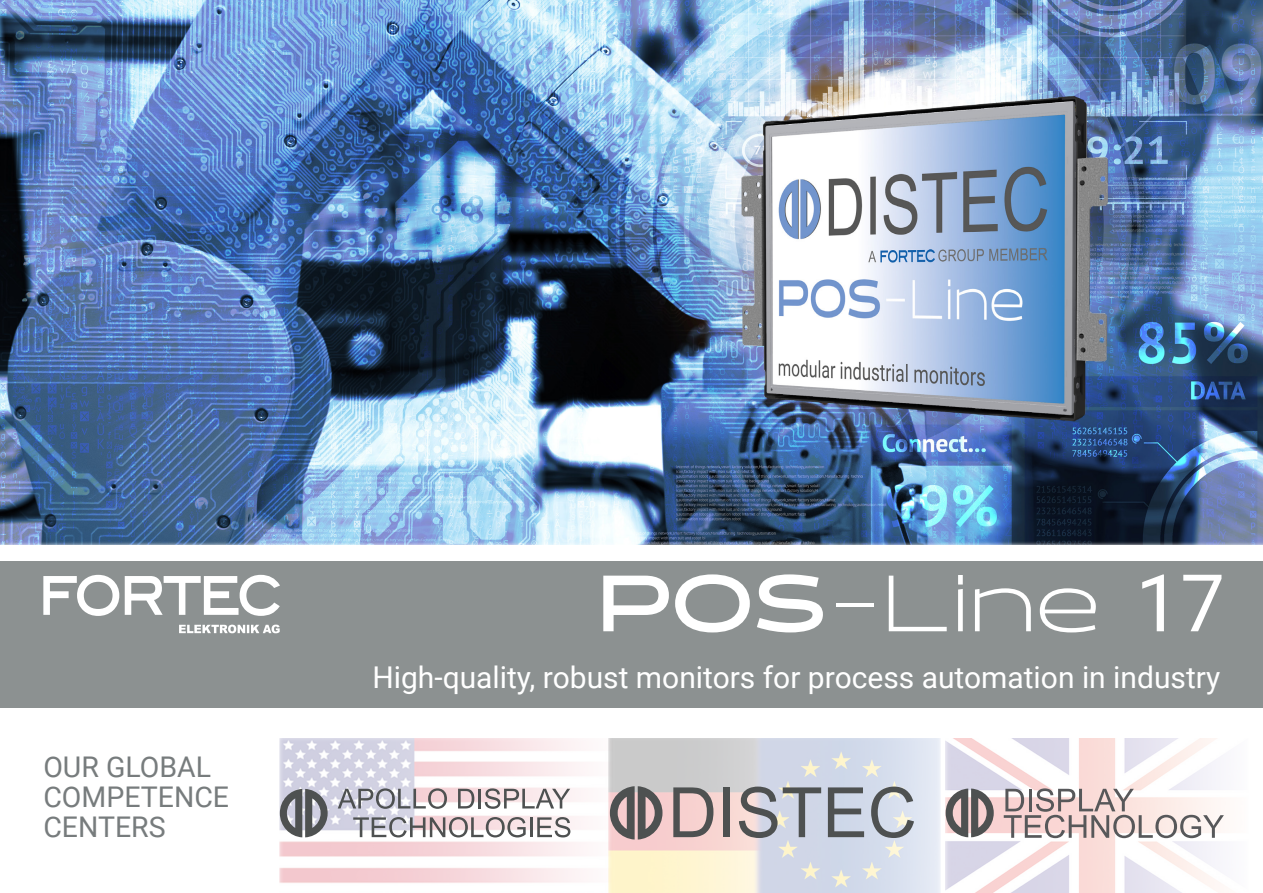
<style>
.page{position:relative;width:1263px;height:893px;background:#fff}
.page>*{position:absolute;margin:0;border:0;box-sizing:border-box;transform-origin:0 0}
.t1{font:300 79.5px "Halogen";color:#fff}
.t2{font:30px "Roboto";color:#fff}
.t3{font:28.5px "Roboto";color:#777c7d}
.s1{font-weight:700}
.s2{font-family:"Roboto";font-weight:400}
</style>
<div class="page">
<img style="left:0;top:0;width:1263px;height:544px">
<div style="left:0;top:561px;width:1263px;height:146px;background:#8c9191"></div>
<svg style="left:179px;top:625px;width:101px;height:8px"></svg>
<svg style="left:43px;top:575px;width:237px;height:41px"></svg>
<img style="left:279px;top:739px;width:941px;height:154px">
<svg style="left:1004px;top:788px;width:220px;height:50px"></svg>
<svg style="left:946px;top:788px;width:48px;height:49px;background:#958d8d"></svg>
<svg style="left:338px;top:788px;width:109px;height:21px;background:#b7b3ba"></svg>
<svg style="left:458px;top:789px;width:16px;height:19px"></svg>
<hr style="left:478px;top:789px;width:3px;height:19px;background:#4e5151">
<svg style="left:485px;top:788px;width:85px;height:21px"></svg>
<svg style="left:353px;top:817px;width:173px;height:20px"></svg>
<hr style="left:530px;top:817px;width:3px;height:20px;background:#4e5151">
<svg style="left:537px;top:817px;width:33px;height:20px"></svg>
<svg style="left:280px;top:789px;width:48px;height:48px;background:#8a8c91"></svg>
<svg style="left:610px;top:786px;width:52px;height:53px;background:#908384"></svg>
<svg style="left:673px;top:787px;width:40px;height:50px;background:#ac9998"></svg>
<div style="left:723px;top:787px;width:7px;height:50px;background:#4e5151"></div>
<svg style="left:739px;top:787px;width:38px;height:51px;background:#a6a1a4"></svg>
<svg style="left:783px;top:787px;width:38px;height:50px;background:#aeb3be"></svg>
<svg style="left:828px;top:787px;width:36px;height:50px;background:#959ba4"></svg>
<svg style="left:871px;top:787px;width:43px;height:51px;background:#adb3ba"></svg>
<img style="left:727px;top:54px;width:392px;height:396px">
<p class="t3" style="left:43px;top:747px;width:169px">OUR GLOBAL</p>
<p class="t3" style="left:43px;top:777px;width:187px">COMPETENCE</p>
<p class="t3" style="left:43px;top:807px;width:124px">CENTERS</p>
<p class="t1" style="left:598px;top:555px;width:628px"><span class="s1">POS</span>-Line <span class="s2">17</span></p>
<p class="t2" style="left:372px;top:656px;width:849px">High-quality, robust monitors for process automation in industry</p>
</div>
